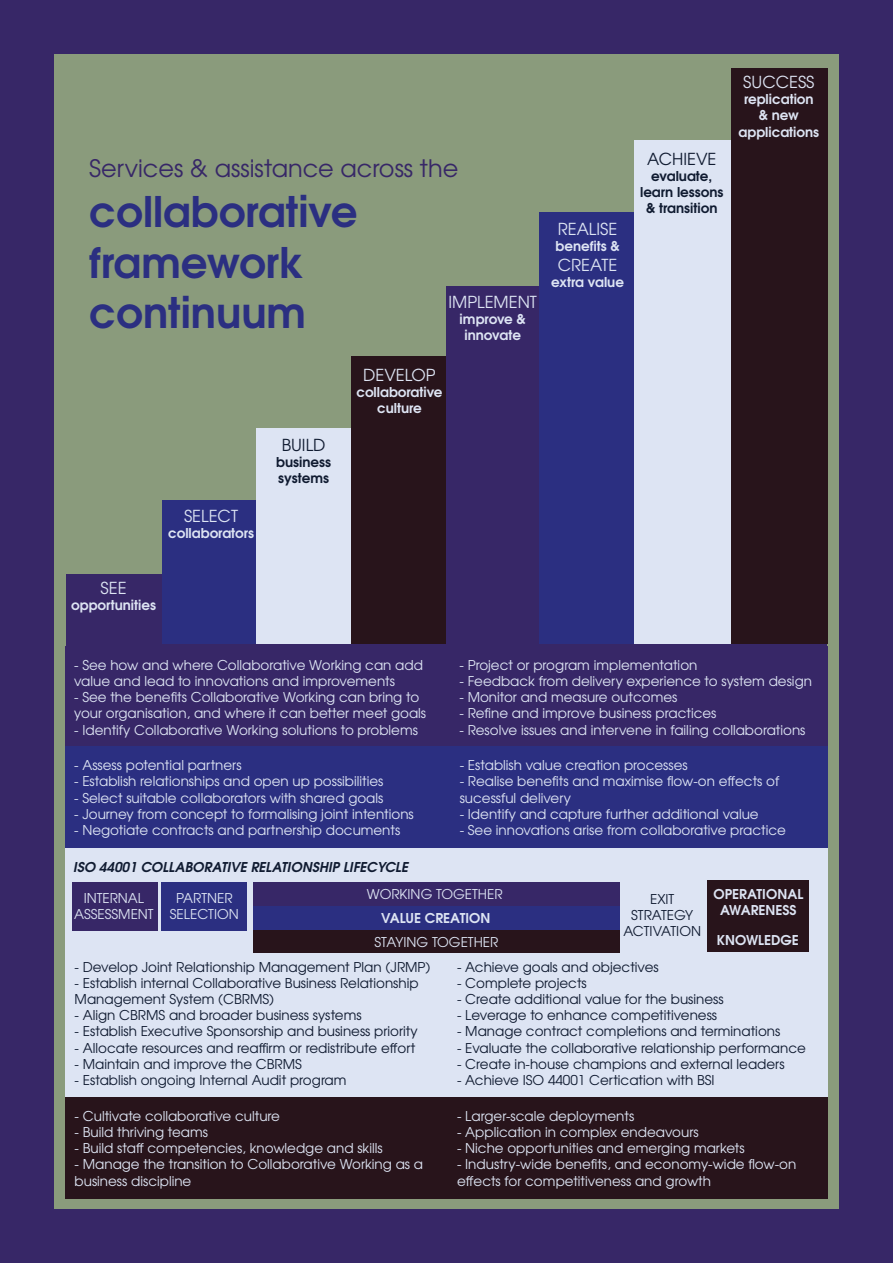
<style>
.page{position:relative;width:893px;height:1263px;background:#372767}
.page>*{position:absolute;margin:0;border:0;box-sizing:border-box;transform-origin:0 0}
.t1{font:700 42px/50.4px "Te X Gyre Adventor";color:#2b2f81}
.t2{font:24px "Te X Gyre Adventor";color:#372767}
.t3{font:16.5px "Te X Gyre Adventor";color:#dde4f3}
.t4{font:16.5px "Te X Gyre Adventor";color:#101b31}
.t5{font:13.5px/16.2px "Te X Gyre Adventor";color:#dde4f3}
.t6{font:13.5px/16.2px "Te X Gyre Adventor";color:#101b31;text-align:center}
.t7{font:700 13.5px/16.2px "Te X Gyre Adventor";color:#dde4f3;text-align:center}
.t8{font:700 13.5px/16.2px "Te X Gyre Adventor";color:#101b31}
.t9{font:italic 700 13.5px "Te X Gyre Adventor";color:#101b31}
</style>
<div class="page">
<div style="left:54px;top:54px;width:785px;height:1155px;background:#8a9b7c"></div>
<div style="left:66px;top:574px;width:756px;height:72px;background:#372767"></div>
<div style="left:163px;top:500px;width:665px;height:144px;background:#2b2f81"></div>
<div style="left:256px;top:428px;width:570px;height:216px;background:#dde4f3"></div>
<div style="left:351px;top:356px;width:475px;height:288px;background:#28141b"></div>
<div style="left:446px;top:286px;width:380px;height:360px;background:#372767"></div>
<div style="left:539px;top:212px;width:285px;height:432px;background:#2b2f81"></div>
<div style="left:634px;top:140px;width:190px;height:504px;background:#dde4f3"></div>
<div style="left:731px;top:68px;width:97px;height:576px;background:#28141b"></div>
<div style="left:66px;top:646px;width:762px;height:102px;background:#372767"></div>
<div style="left:66px;top:746px;width:762px;height:102px;background:#2b2f81"></div>
<div style="left:66px;top:1097px;width:762px;height:102px;background:#28141b"></div>
<div style="left:66px;top:848px;width:762px;height:249px;background:#dde4f3"></div>
<div style="left:254px;top:882px;width:366px;height:24px;background:#372767"></div>
<div style="left:253px;top:929px;width:367px;height:24px;background:#28141b"></div>
<div style="left:162px;top:882px;width:85px;height:48px;background:#2b2f81"></div>
<div style="left:72px;top:882px;width:85px;height:48px;background:#372767"></div>
<div style="left:707px;top:881px;width:102px;height:71px;background:#28141b"></div>
<div style="left:254px;top:906px;width:366px;height:23px;background:#2b2f81"></div>
<h2 class="t2" style="left:89px;top:149px;width:370px">Services &amp; assistance across the</h2>
<h1 class="t1" style="left:89px;top:182px;width:270px">collaborative framework continuum</h1>
<p class="t3" style="left:448px;top:289px;width:90px">IMPLEMENT</p>
<p class="t7" style="left:460px;top:310px;width:68px">improve &amp; innovate</p>
<p class="t3" style="left:184px;top:503px;width:55px">SELECT</p>
<p class="t7" style="left:168px;top:524px;width:87px">collaborators</p>
<p class="t4" style="left:282px;top:432px;width:45px">BUILD</p>
<p class="t8" style="left:276px;top:453px;width:56px">business systems</p>
<p class="t3" style="left:363px;top:361px;width:74px">DEVELOP</p>
<p class="t7" style="left:356px;top:382px;width:88px">collaborative culture</p>
<p class="t3" style="left:558px;top:216px;width:61px">REALISE</p>
<p class="t7" style="left:555px;top:237px;width:66px">benefits &amp;</p>
<p class="t3" style="left:558px;top:252px;width:61px">CREATE</p>
<p class="t7" style="left:551px;top:273px;width:74px">extra value</p>
<p class="t4" style="left:647px;top:146px;width:71px">ACHIEVE</p>
<p class="t8" style="left:640px;top:166px;width:85px;text-align:center">evaluate, learn lessons &amp; transition</p>
<p class="t3" style="left:743px;top:69px;width:73px">SUCCESS</p>
<p class="t7" style="left:738px;top:90px;width:82px">replication &amp; new applications</p>
<p class="t3" style="left:101px;top:575px;width:27px">SEE</p>
<p class="t7" style="left:71px;top:596px;width:86px">opportunities</p>
<p class="t5" style="left:74px;top:656px;width:350px">- See how and where Collaborative Working can add value and lead to innovations and improvements</p>
<p class="t5" style="left:74px;top:688px;width:354px">- See the benefits Collaborative Working can bring to your organisation, and where it can better meet goals</p>
<p class="t5" style="left:74px;top:721px;width:345px">- Identify Collaborative Working solutions to problems</p>
<p class="t5" style="left:74px;top:756px;width:169px">- Assess potential partners</p>
<p class="t5" style="left:74px;top:772px;width:311px">- Establish relationships and open up possibilities</p>
<p class="t5" style="left:74px;top:789px;width:311px">- Select suitable collaborators with shared goals</p>
<p class="t5" style="left:74px;top:805px;width:341px">- Journey from concept to formalising joint intentions</p>
<p class="t5" style="left:74px;top:821px;width:328px">- Negotiate contracts and partnership documents</p>
<p class="t9" style="left:74px;top:855px;width:336px">ISO 44001 COLLABORATIVE RELATIONSHIP LIFECYCLE</p>
<p class="t5" style="left:459px;top:656px;width:239px">- Project or program implementation</p>
<p class="t5" style="left:459px;top:672px;width:354px">- Feedback from delivery experience to system design</p>
<p class="t5" style="left:459px;top:688px;width:219px">- Monitor and measure outcomes</p>
<p class="t5" style="left:459px;top:704px;width:258px">- Refine and improve business practices</p>
<p class="t5" style="left:459px;top:721px;width:348px">- Resolve issues and intervene in failing collaborations</p>
<p class="t5" style="left:460px;top:756px;width:230px">- Establish value creation processes</p>
<p class="t5" style="left:460px;top:772px;width:321px">- Realise benefits and maximise flow-on effects of sucessful delivery</p>
<p class="t5" style="left:460px;top:805px;width:301px">- Identify and capture further additional value</p>
<p class="t5" style="left:460px;top:821px;width:328px">- See innovations arise from collaborative practice</p>
<p class="t5" style="left:74px;top:889px;width:81px;text-align:center">INTERNAL<br>ASSESSMENT</p>
<p class="t5" style="left:170px;top:889px;width:70px;text-align:center">PARTNER<br>SELECTION</p>
<p class="t5" style="left:367px;top:885px;width:137px">WORKING TOGETHER</p>
<p class="t5" style="left:375px;top:933px;width:125px">STAYING TOGETHER</p>
<p class="t7" style="left:381px;top:908px;width:111px">VALUE CREATION</p>
<p class="t6" style="left:623px;top:890px;width:79px">EXIT<br>STRATEGY<br>ACTIVATION</p>
<p class="t7" style="left:713px;top:885px;width:91px">OPERATIONAL<br>AWARENESS</p>
<p class="t7" style="left:717px;top:931px;width:84px">KNOWLEDGE</p>
<p class="t6" style="left:75px;top:957px;width:357px">- Develop Joint Relationship Management Plan (JRMP)</p>
<p class="t6" style="left:75px;top:974px;width:346px;text-align:left">- Establish internal Collaborative Business Relationship<br>Management System (CBRMS)</p>
<p class="t6" style="left:75px;top:1006px;width:288px">- Align CBRMS and broader business systems</p>
<p class="t6" style="left:75px;top:1022px;width:345px">- Establish Executive Sponsorship and business priority</p>
<p class="t6" style="left:75px;top:1038px;width:201px">- Allocate resources and reaffirmorredistributeeffort</p>
<p class="t6" style="left:75px;top:1055px;width:229px">- Maintain and improve the CBRMS</p>
<p class="t6" style="left:75px;top:1071px;width:273px">- Establish ongoing Internal Audit program</p>
<p class="t5" style="left:75px;top:1107px;width:207px">- Cultivate collaborative culture</p>
<p class="t5" style="left:75px;top:1123px;width:135px">- Build thriving teams</p>
<p class="t5" style="left:75px;top:1139px;width:310px">- Build staff competencies, knowledge and skills</p>
<p class="t5" style="left:75px;top:1155px;width:350px">- Manage the transition to Collaborative Working as a business discipline</p>
<p class="t6" style="left:457px;top:957px;width:203px">- Achieve goals and objectives</p>
<p class="t6" style="left:457px;top:974px;width:131px">- Complete projects</p>
<p class="t6" style="left:457px;top:990px;width:268px">- Create additional value for the business</p>
<p class="t6" style="left:457px;top:1006px;width:262px">- Leverage to enhance competitiveness</p>
<p class="t6" style="left:457px;top:1022px;width:325px">- Manage contract completions and terminations</p>
<p class="t6" style="left:457px;top:1038px;width:350px">- Evaluate the collaborative relationship performance</p>
<p class="t6" style="left:457px;top:1055px;width:329px">- Create in-house champions and external leaders</p>
<p class="t6" style="left:457px;top:1071px;width:259px">- Achieve ISO 44001 Certication with BSI</p>
<p class="t5" style="left:457px;top:1107px;width:179px">- Larger-scale deployments</p>
<p class="t5" style="left:457px;top:1123px;width:243px">- Application in complex endeavours</p>
<p class="t5" style="left:457px;top:1139px;width:289px">- Niche opportunities and emerging markets</p>
<p class="t5" style="left:457px;top:1155px;width:341px">- Industry-wide benefits, and economy-wide flow-on effects for competitiveness and growth</p>
</div>
